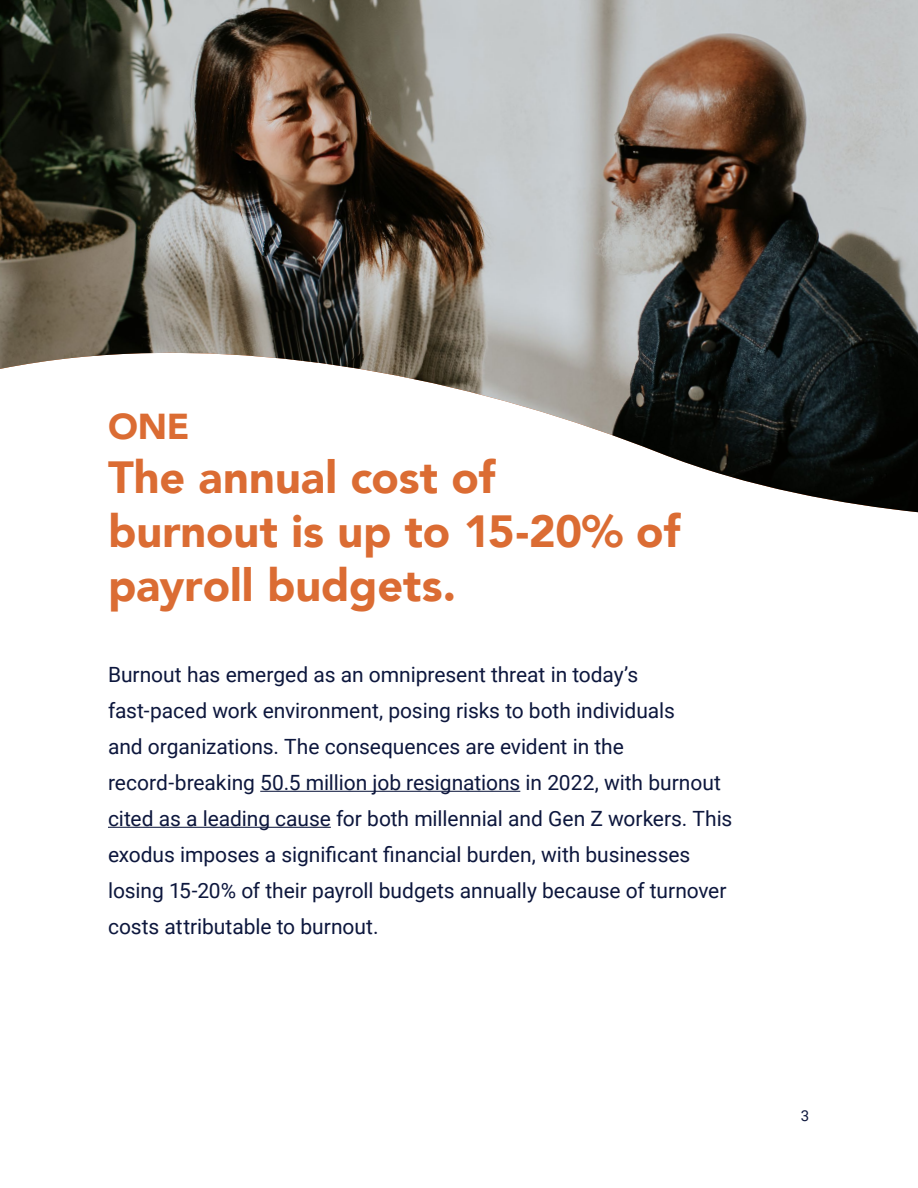
<style>
.page{position:relative;width:918px;height:1188px;background:#fff}
.page>*{position:absolute;margin:0;border:0;box-sizing:border-box;transform-origin:0 0}
.t1{font:900 45px/54px "Avenir LT Com";color:#db6c33}
.t2{font:900 36px "Avenir LT Com";color:#db6c33}
.t3{font:21px/36px "Roboto";letter-spacing:-.005em;color:#0d173d}
.t4{font:15px "Roboto";color:#0d173d}
</style>
<div class="page">
<img style="left:0;top:0;width:918px;height:512px">
<hr style="left:260px;top:791px;width:260px;height:1px;background:#0d173d">
<hr style="left:108px;top:827px;width:223px;height:1px;background:#0d173d">
<h2 class="t2" style="left:108px;top:405px;width:83px">ONE</h2>
<h1 class="t1" style="left:108px;top:451px;width:574px">The annual cost of<br>burnout is up to 15-20% of payroll budgets.</h1>
<p class="t3" style="left:108px;top:656px;width:626px">Burnout has emerged as an omnipresent threat in today’s fast-paced work environment, posing risks to both individuals<br>and organizations. The consequences are evident in the record-breaking 50.5 million job resignations in 2022, with burnout cited as a leading cause for both millennial and Gen Z workers. This exodus imposes a significant financial burden, with businesses losing 15-20% of their payroll budgets annually because of turnover costs attributable to burnout.</p>
<p class="t4" style="left:801px;top:1105px;width:10px">3</p>
</div>
